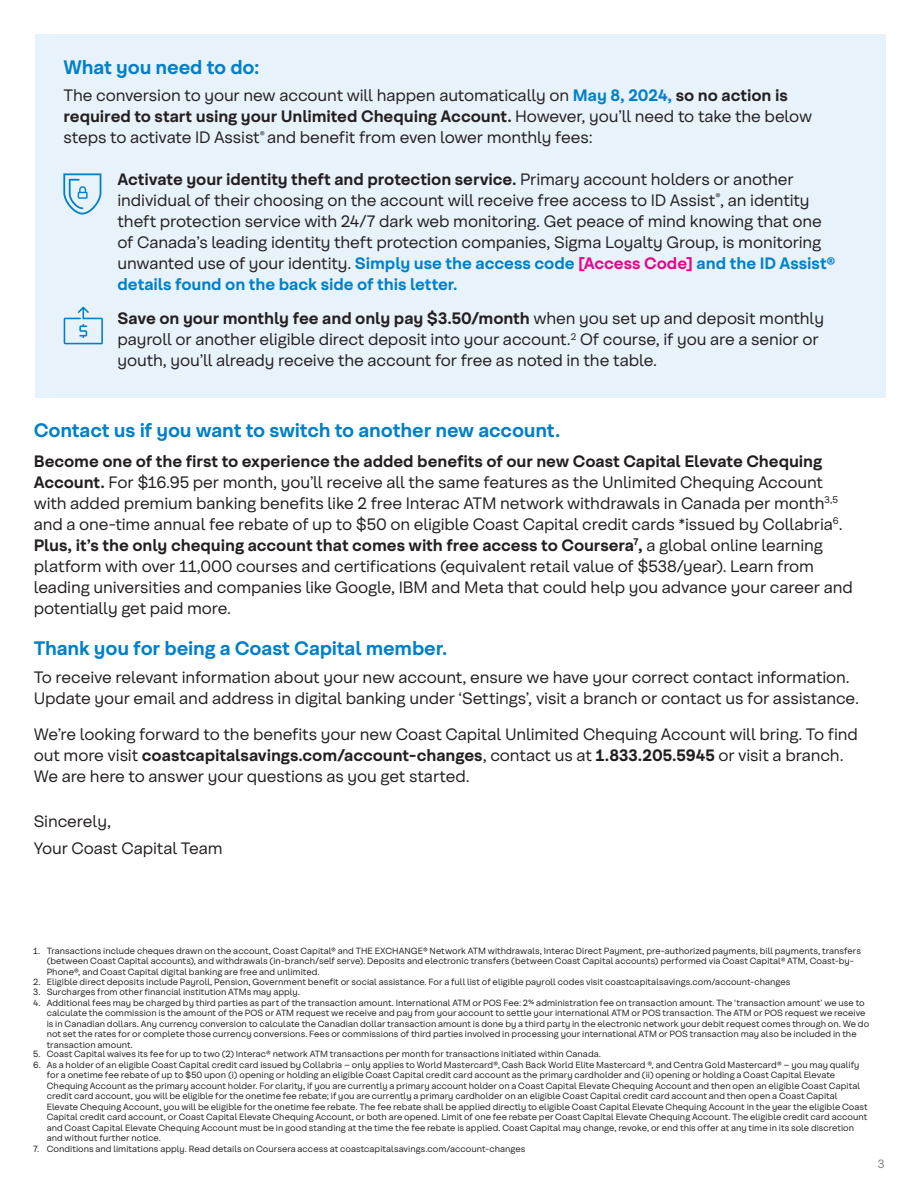
<style>
.page{position:relative;width:918px;height:1188px;background:#fff}
.page>*{position:absolute;margin:0;border:0;box-sizing:border-box;transform-origin:0 0}
.Body{font:700 19.5px "Coast Sans";letter-spacing:-.01em;color:#0080c7}
.Body-2{font:16.5px/21px "Coast Sans";letter-spacing:-.01em;color:#231f20}
.t1{font:12px "Coast Sans";color:#808285}
.t2{font:9px/10.5px "Coast Sans";letter-spacing:.005em;color:#231f20}
.s1{font-weight:700;color:#0080c7}
.s2{font-weight:700}
.s3{font-weight:700;color:#ed028c}
</style>
<div class="page">
<div style="left:35px;top:35px;width:850px;height:363px;background:#e8f2fa"></div>
<svg style="left:63px;top:173px;width:38px;height:41px"></svg>
<svg style="left:64px;top:307px;width:39px;height:37px"></svg>
<p class="Body" style="left:64px;top:56px;width:197px">What you need to do:</p>
<p class="Body-2" style="left:64px;top:85px;width:750px">The conversion to your new account will happen automatically on <span class="s1">May 8, 2024,</span> <span class="s2">so no action is required to start using your Unlimited Chequing Account.</span> However, you’ll need to take the below steps to activate ID Assist<sup>®</sup> and benefit from even lower monthly fees:</p>
<p class="Body-2" style="left:118px;top:168px;width:719px"><span class="s2">Activate your identity theft and protection service.</span> Primary account holders or another individual of their choosing on the account will receive free access to ID Assist<sup>®</sup>, an identity theft protection service with 24/7 dark web monitoring. Get peace of mind knowing that one of Canada’s leading identity theft protection companies, Sigma Loyalty Group, is monitoring unwanted use of your identity. <span class="s1">Simply use the access code</span> <span class="s3">[Access Code]</span> <span class="s1">and the ID Assist® details found on the back side of this letter.</span></p>
<p class="Body-2" style="left:118px;top:308px;width:708px"><span class="s2">Save on your monthly fee and only pay $3.50/month</span> when you set up and deposit monthly payroll or another eligible direct deposit into your account.<sup>2</sup> Of course, if you are a senior or youth, you’ll already receive the account for free as noted in the table.</p>
<p class="Body" style="left:34px;top:419px;width:528px">Contact us if you want to switch to another new account.</p>
<p class="Body-2" style="left:34px;top:450px;width:821px"><span class="s2">Become one of the first to experience the added benefits of our new Coast Capital Elevate Chequing Account.</span> For $16.95 per month, you’ll receive all the same features as the Unlimited Chequing Account with added premium banking benefits like 2 free Interac ATM network withdrawals in Canada per month<sup>3,5 </sup>and a one-time annual fee rebate of up to $50 on eligible Coast Capital credit cards *issued by Collabria<sup>6</sup>.<br><span class="s2">Plus, it’s the only chequing account that comes with free access to Coursera</span><sup>7</sup><span class="s2">,</span> a global online learning platform with over 11,000 courses and certifications (equivalent retail value of $538/year). Learn from leading universities and companies like Google, IBM and Meta that could help you advance your career and potentially get paid more.</p>
<p class="Body" style="left:34px;top:637px;width:415px">Thank you for being a Coast Capital member.</p>
<p class="Body-2" style="left:34px;top:666px;width:827px">To receive relevant information about your new account, ensure we have your correct contact information.<br>Update your email and address in digital banking under ‘Settings’, visit a branch or contact us for assistance.</p>
<p class="Body-2" style="left:34px;top:723px;width:826px">We’re looking forward to the benefits your new Coast Capital Unlimited Chequing Account will bring. To find out more visit <span class="s2">coastcapitalsavings.com/account-changes</span>, contact us at <span class="s2">1.833.205.5945</span> or visit a branch.<br>We are here to answer your questions as you get started.</p>
<p class="Body-2" style="left:34px;top:810px;width:79px">Sincerely,</p>
<p class="Body-2" style="left:34px;top:838px;width:190px">Your Coast Capital Team</p>
<p class="t2" style="left:47px;top:945px;width:816px;text-indent:-14px">1. Transactions include cheques drawn on the account, Coast Capital® and THE EXCHANGE® Network ATM withdrawals, Interac Direct Payment, pre-authorized payments, bill payments, transfers (between Coast Capital accounts), and withdrawals (in-branch/self serve). Deposits and electronic transfers (between Coast Capital accounts) performed via Coast Capital® ATM, Coast-by-<br>Phone®, and Coast Capital digital banking are free and unlimited.</p>
<p class="t2" style="left:33px;top:977px;width:759px">2. Eligible direct deposits include Payroll, Pension, Government benefit or social assistance. For a full list of eligible payroll codes visit coastcapitalsavings.com/account-changes</p>
<p class="t2" style="left:33px;top:987px;width:268px">3. Surcharges from other financial institution ATMs may apply.</p>
<p class="t2" style="left:47px;top:997px;width:824px;text-indent:-14px">4. Additional fees may be charged by third parties as part of the transaction amount. International ATM or POS Fee: 2% administration fee on transaction amount. The ‘transaction amount’ we use to calculate the commission is the amount of the POS or ATM request we receive and pay from your account to settle your international ATM or POS transaction. The ATM or POS request we receive is in Canadian dollars. Any currency conversion to calculate the Canadian dollar transaction amount is done by a third party in the electronic network your debit request comes through on. We do not set the rates for or complete those currency conversions. Fees or commissions of third parties involved in processing your international ATM or POS transaction may also be included in the transaction amount.</p>
<p class="t2" style="left:33px;top:1049px;width:569px">5. Coast Capital waives its fee for up to two (2) Interac® network ATM transactions per month for transactions initiated within Canada.</p>
<p class="t2" style="left:47px;top:1059px;width:823px;text-indent:-14px">6. As a holder of an eligible Coast Capital credit card issued by Collabria – only applies to World Mastercard®, Cash Back World Elite Mastercard ®, and Centra Gold Mastercard® – you may qualify for a onetime fee rebate of up to $50 upon (i) opening or holding an eligible Coast Capital credit card account as the primary cardholder and (ii) opening or holding a Coast Capital Elevate Chequing Account as the primary account holder. For clarity, if you are currently a primary account holder on a Coast Capital Elevate Chequing Account and then open an eligible Coast Capital credit card account, you will be eligible for the onetime fee rebate; if you are currently a primary cardholder on an eligible Coast Capital credit card account and then open a Coast Capital Elevate Chequing Account, you will be eligible for the onetime fee rebate. The fee rebate shall be applied directly to eligible Coast Capital Elevate Chequing Account in the year the eligible Coast Capital credit card account, or Coast Capital Elevate Chequing Account, or both are opened. Limit of one fee rebate per Coast Capital Elevate Chequing Account. The eligible credit card account and Coast Capital Elevate Chequing Account must be in good standing at the time the fee rebate is applied. Coast Capital may change, revoke, or end this offer at any time in its sole discretion and without further notice.</p>
<p class="t2" style="left:33px;top:1143px;width:494px">7. Conditions and limitations apply. Read details on Coursera access at coastcapitalsavings.com/account-changes</p>
<h3 class="t1" style="left:878px;top:1157px;width:8px">3</h3>
</div>
